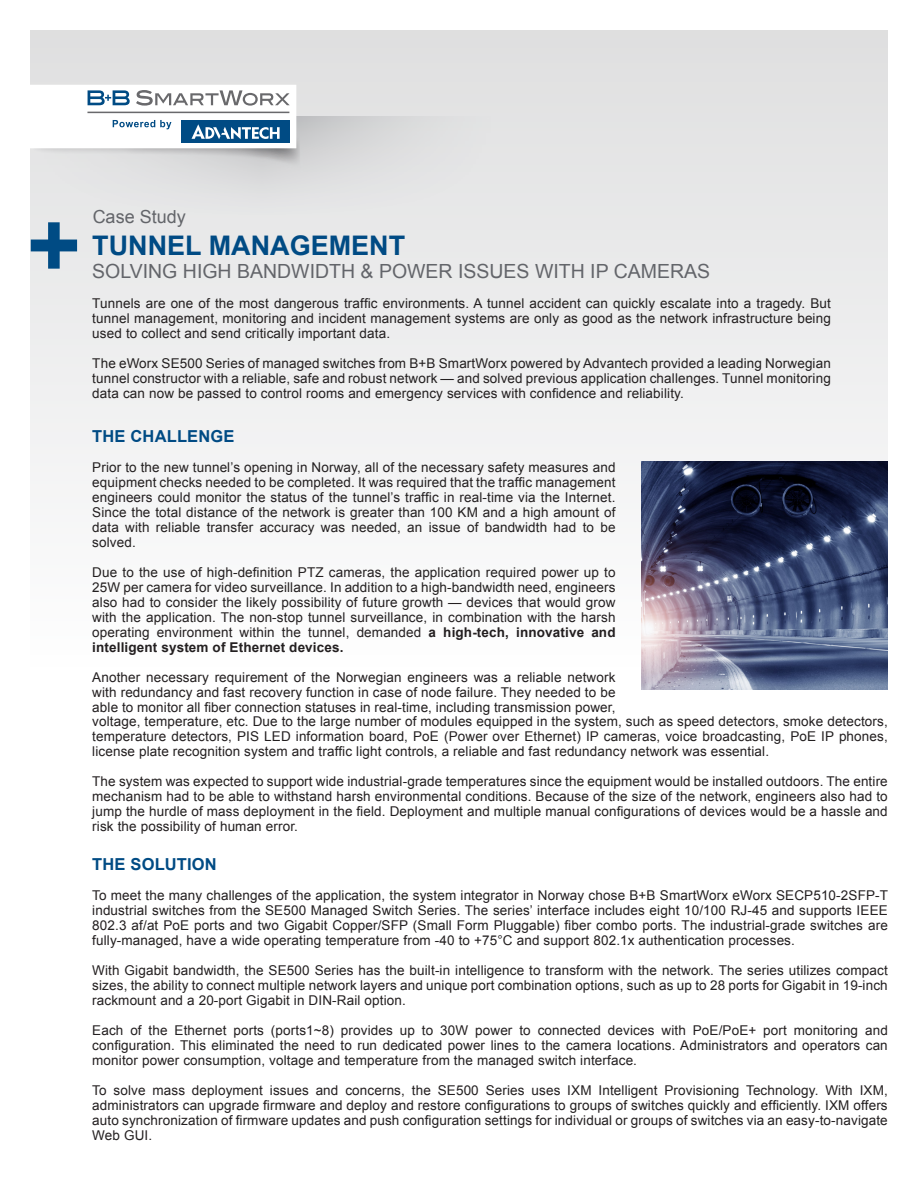
<style>
.page{position:relative;width:918px;height:1188px;background:#fff}
.page>*{position:absolute;margin:0;border:0;box-sizing:border-box;transform-origin:0 0}
.t1{font:700 27px "Arial";color:#004b84}
.t2{font:19.5px "Arial";color:#63656a}
.t3{font:18px "Arial";color:#63656a}
.t4{font:700 16.5px "Arial";letter-spacing:.01em;color:#004b84}
.t5{font:13.5px/15px "Arial";letter-spacing:.01em;color:#231f20;text-align:justify}
.s1{font-weight:700}
</style>
<div class="page">
<div style="left:31px;top:31px;width:857px;height:636px;background:linear-gradient(to bottom,#dfdfe0,#fdfdfd)"></div>
<svg style="left:30px;top:116px;width:496px;height:125px;background:#e2e3e3"></svg>
<img style="left:32px;top:134px;width:269px;height:37px">
<div style="left:5px;top:85px;width:291px;height:63px;background:#fff"></div>
<div style="left:181px;top:120px;width:108px;height:22px;background:#004b84"></div>
<svg style="left:192px;top:124px;width:88px;height:15px"></svg>
<svg style="left:88px;top:90px;width:42px;height:15px"></svg>
<svg style="left:136px;top:90px;width:154px;height:16px"></svg>
<hr style="left:87px;top:112px;width:202px;height:1px;background:#69696c">
<svg style="left:113px;top:120px;width:58px;height:9px"></svg>
<svg style="left:31px;top:222px;width:46px;height:47px;background:#82a3bd"></svg>
<img style="left:642px;top:462px;width:246px;height:227px">
<p class="t3" style="left:93px;top:205px;width:95px">Case Study</p>
<p class="t1" style="left:92px;top:228px;width:314px">TUNNEL MANAGEMENT</p>
<p class="t2" style="left:92px;top:258px;width:619px">SOLVING HIGH BANDWIDTH &amp; POWER ISSUES WITH IP CAMERAS</p>
<p class="t5" style="left:92px;top:295px;width:740px">Tunnels are one of the most dangerous traffic environments. A tunnel accident can quickly escalate into a tragedy. But tunnel management, monitoring and incident management systems are only as good as the network infrastructure being used to collect and send critically important data.</p>
<p class="t5" style="left:92px;top:355px;width:740px">The eWorx SE500 Series of managed switches from B+B SmartWorx powered by Advantech provided a leading Norwegian tunnel constructor with a reliable, safe and robust network — and solved previous application challenges. Tunnel monitoring data can now be passed to control rooms and emergency services with confidence and reliability.</p>
<p class="t4" style="left:92px;top:425px;width:144px">THE CHALLENGE</p>
<p class="t5" style="left:92px;top:460px;width:525px">Prior to the new tunnel’s opening in Norway, all of the necessary safety measures and equipment checks needed to be completed. It was required that the traffic management engineers could monitor the status of the tunnel’s traffic in real-time via the Internet.<br>Since the total distance of the network is greater than 100 KM and a high amount of data with reliable transfer accuracy was needed, an issue of bandwidth had to be solved.</p>
<p class="t5" style="left:92px;top:565px;width:525px">Due to the use of high-definition PTZ cameras, the application required power up to 25W per camera for video surveillance. In addition to a high-bandwidth need, engineers also had to consider the likely possibility of future growth — devices that would grow with the application. The non-stop tunnel surveillance, in combination with the harsh operating environment within the tunnel, demanded <span class="s1">a high-tech, innovative and intelligent system of Ethernet devices.</span></p>
<p class="t5" style="left:92px;top:670px;width:525px">Another necessary requirement of the Norwegian engineers was a reliable network with redundancy and fast recovery function in case of node failure. They needed to be able to monitor all fiber connection statuses in real-time, including transmission power,</p>
<p class="t5" style="left:92px;top:714px;width:797px">voltage, temperature, etc. Due to the large number of modules equipped in the system, such as speed detectors, smoke detectors, temperature detectors, PIS LED information board, PoE (Power over Ethernet) IP cameras, voice broadcasting, PoE IP phones, license plate recognition system and traffic light controls, a reliable and fast redundancy network was essential.</p>
<p class="t5" style="left:92px;top:774px;width:797px">The system was expected to support wide industrial-grade temperatures since the equipment would be installed outdoors. The entire mechanism had to be able to withstand harsh environmental conditions. Because of the size of the network, engineers also had to jump the hurdle of mass deployment in the field. Deployment and multiple manual configurations of devices would be a hassle and risk the possibility of human error.</p>
<p class="t4" style="left:92px;top:853px;width:126px">THE SOLUTION</p>
<p class="t5" style="left:92px;top:888px;width:797px">To meet the many challenges of the application, the system integrator in Norway chose B+B SmartWorx eWorx SECP510-2SFP-T industrial switches from the SE500 Managed Switch Series. The series’ interface includes eight 10/100 RJ-45 and supports IEEE 802.3 af/at PoE ports and two Gigabit Copper/SFP (Small Form Pluggable) fiber combo ports. The industrial-grade switches are fully-managed, have a wide operating temperature from -40 to +75°C and support 802.1x authentication processes.</p>
<p class="t5" style="left:92px;top:963px;width:797px">With Gigabit bandwidth, the SE500 Series has the built-in intelligence to transform with the network. The series utilizes compact sizes, the ability to connect multiple network layers and unique port combination options, such as up to 28 ports for Gigabit in 19-inch rackmount and a 20-port Gigabit in DIN-Rail option.</p>
<p class="t5" style="left:92px;top:1023px;width:797px">Each of the Ethernet ports (ports1~8) provides up to 30W power to connected devices with PoE/PoE+ port monitoring and configuration. This eliminated the need to run dedicated power lines to the camera locations. Administrators and operators can monitor power consumption, voltage and temperature from the managed switch interface.</p>
<p class="t5" style="left:92px;top:1083px;width:797px">To solve mass deployment issues and concerns, the SE500 Series uses IXM Intelligent Provisioning Technology. With IXM, administrators can upgrade firmware and deploy and restore configurations to groups of switches quickly and efficiently. IXM offers auto synchronization of firmware updates and push configuration settings for individual or groups of switches via an easy-to-navigate Web GUI.</p>
</div>
